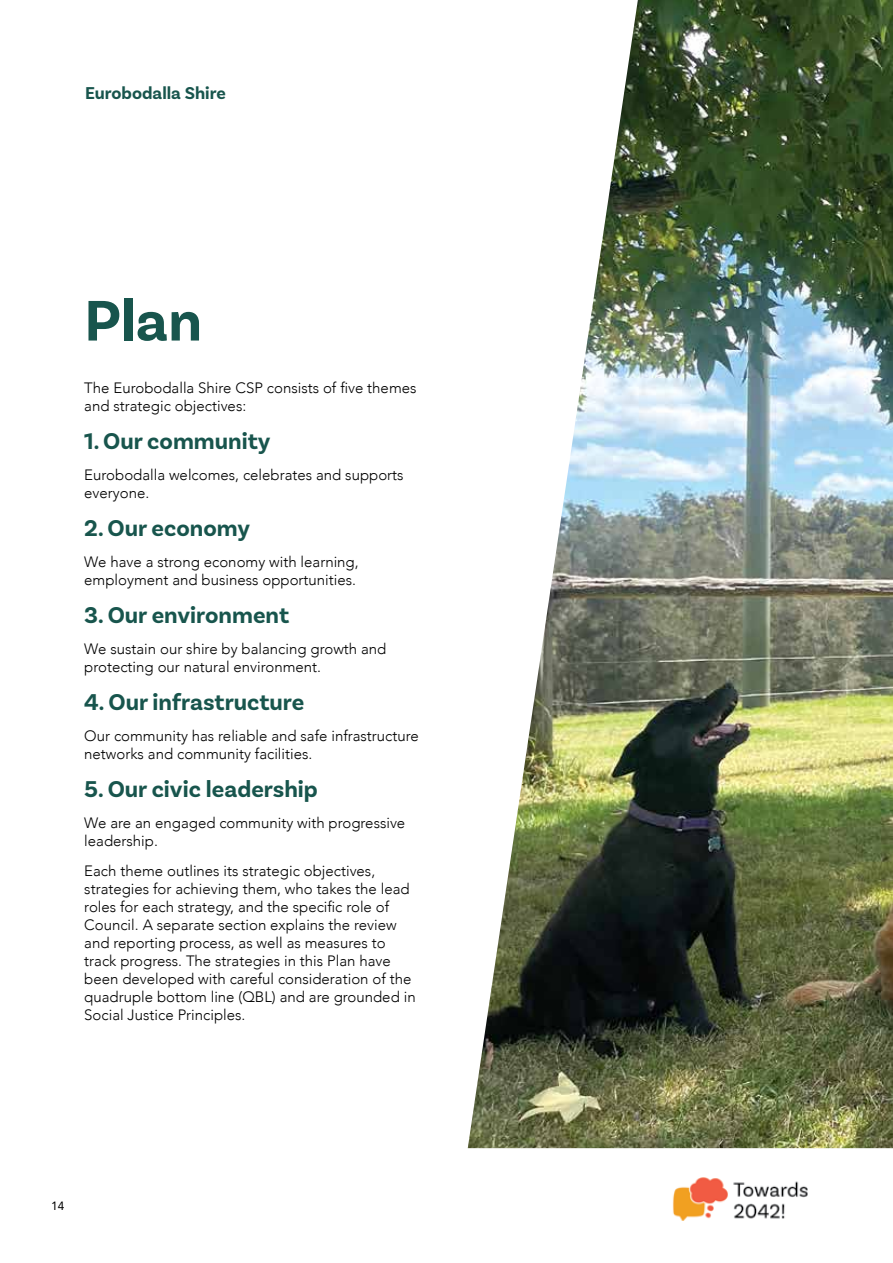
<style>
.page{position:relative;width:893px;height:1263px;background:#fff}
.page>*{position:absolute;margin:0;border:0;box-sizing:border-box;transform-origin:0 0}
.t1{font:700 60px "Basic Sans";color:#18554d}
.t2{font:700 24px "Basic Sans";color:#18554d}
.t3{font:700 18px "Basic Sans";color:#18554d}
.t4{font:300 15px/18px "Avenir";color:#000}
.t5{font:12px "Avenir";color:#000}
</style>
<div class="page">
<img style="left:672px;top:1178px;width:136px;height:43px">
<img style="left:468px;top:0;width:425px;height:1148px">
<p class="t3" style="left:85px;top:82px;width:142px">Eurobodalla Shire</p>
<h1 class="t1" style="left:84px;top:284px;width:119px">Plan</h1>
<p class="t4" style="left:84px;top:378px;width:334px">The Eurobodalla Shire CSP consists of five themes and strategic objectives:</p>
<h2 class="t2" style="left:84px;top:426px;width:188px">1. Our community</h2>
<p class="t4" style="left:84px;top:465px;width:321px">Eurobodalla welcomes, celebrates and supports everyone.</p>
<h2 class="t2" style="left:84px;top:513px;width:167px">2. Our economy</h2>
<p class="t4" style="left:84px;top:552px;width:276px">We have a strong economy with learning, employment and business opportunities.</p>
<h2 class="t2" style="left:84px;top:600px;width:206px">3. Our environment</h2>
<p class="t4" style="left:84px;top:639px;width:304px">We sustain our shire by balancing growth and protecting our natural environment.</p>
<h2 class="t2" style="left:84px;top:687px;width:222px">4. Our infrastructure</h2>
<p class="t4" style="left:84px;top:726px;width:336px">Our community has reliable and safe infrastructure networks and community facilities.</p>
<h2 class="t2" style="left:84px;top:774px;width:235px">5. Our civic leadership</h2>
<p class="t4" style="left:84px;top:813px;width:323px">We are an engaged community with progressive leadership.</p>
<p class="t4" style="left:84px;top:862px;width:333px">Each theme outlines its strategic objectives, strategies for achieving them, who takes the lead roles for each strategy, and the specific role of Council. A separate section explains the review and reporting process, as well as measures to track progress. The strategies in this Plan have been developed with careful consideration of the quadruple bottom line (QBL) and are grounded in Social Justice Principles.</p>
<p class="t5" style="left:51px;top:1196px;width:15px">14</p>
</div>
